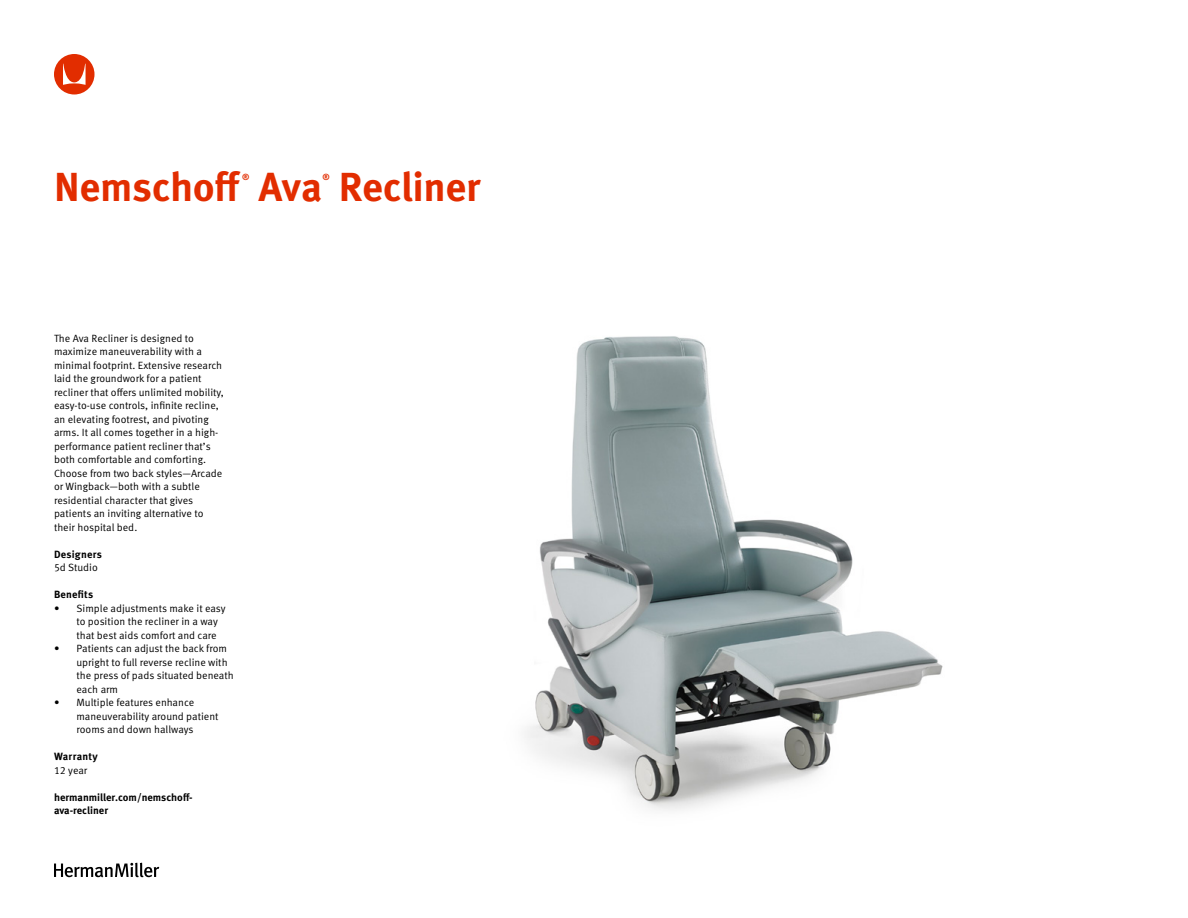
<style>
.page{position:relative;width:1188px;height:918px;background:#fff}
.page>*{position:absolute;margin:0;border:0;box-sizing:border-box;transform-origin:0 0}
.t1{font:700 40.5px "Meta OT";letter-spacing:-.01em;color:#e22d00}
.t2{font:10.5px/13.5px "Meta OT Norm";color:#000}
.t3{font:700 10.5px/13.5px "Meta OT";color:#000}
.t4{font:700 10.5px "Meta OT";letter-spacing:.02em;color:#000}
.t5{font:700 8.7px "Meta OT";color:#e22d00}
</style>
<div class="page">
<svg style="left:54px;top:54px;width:41px;height:40px"></svg>
<svg style="left:54px;top:863px;width:105px;height:14px"></svg>
<img style="left:525px;top:336px;width:418px;height:475px">
<h1 class="t1" style="left:54px;top:162px;width:428px">Nemschoff Ava Recliner</h1>
<p class="t5" style="left:242px;top:171px;width:9px">®</p>
<p class="t5" style="left:322px;top:171px;width:9px">®</p>
<p class="t2" style="left:54px;top:331px;width:171px">The Ava Recliner is designed to maximize maneuverability with a minimal footprint. Extensive research laid the groundwork for a patient recliner that offers unlimited mobility, easy-to-use controls, infinite recline, an elevating footrest, and pivoting arms. It all comes together in a high&shy;performance patient recliner that’s both comfortable and comforting.<br>Choose from two back styles—Arcade or Wingback—both with a subtle residential character that gives patients an inviting alternative to their hospital bed.</p>
<p class="t4" style="left:54px;top:547px;width:49px">Designers</p>
<p class="t2" style="left:54px;top:561px;width:45px">5d Studio</p>
<p class="t3" style="left:54px;top:588px;width:41px">Benefits</p>
<p class="t2" style="left:77px;top:601px;width:151px;text-indent:-23px">• Simple adjustments make it easy to position the recliner in a way that best aids comfort and care</p>
<p class="t2" style="left:77px;top:642px;width:159px;text-indent:-23px">• Patients can adjust the back from upright to full reverse recline with the press of pads situated beneath each arm</p>
<p class="t2" style="left:77px;top:696px;width:144px;text-indent:-23px">• Multiple features enhance maneuverability around patient rooms and down hallways</p>
<p class="t3" style="left:54px;top:750px;width:45px">Warranty</p>
<p class="t2" style="left:54px;top:763px;width:35px">12 year</p>
<p class="t3" style="left:54px;top:790px;width:140px">hermanmiller.com/nemschoff&shy;ava-recliner</p>
</div>
